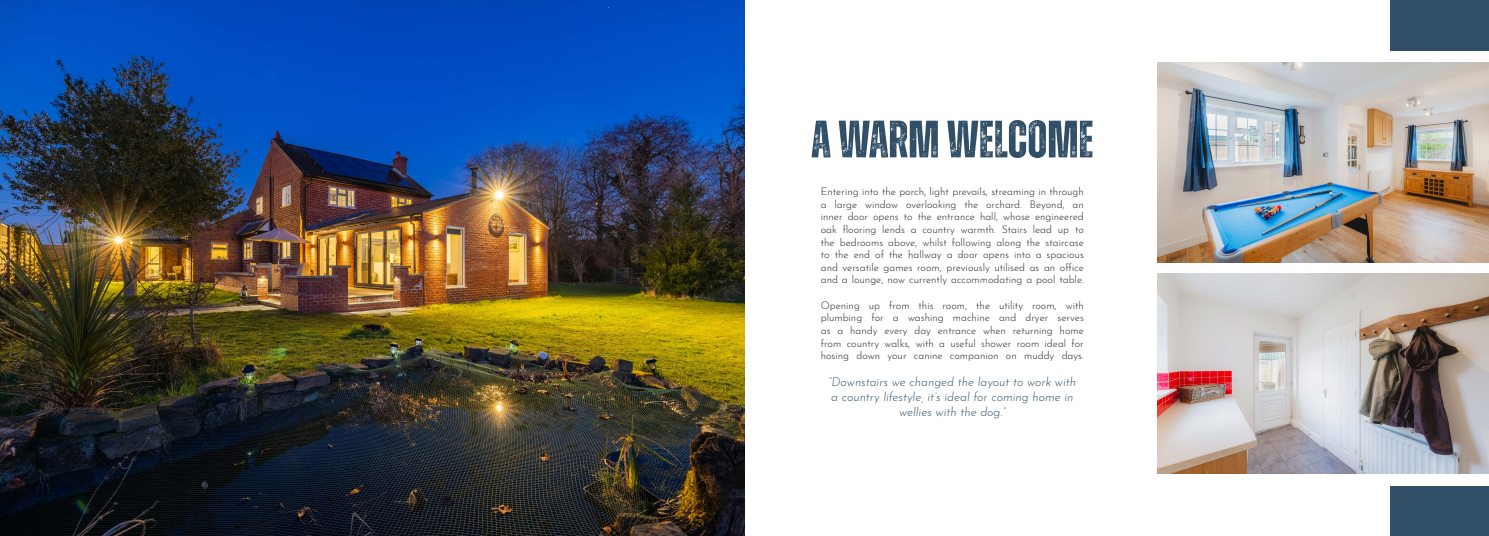
<style>
.page{position:relative;width:1489px;height:536px;background:#fff}
.page>*{position:absolute;margin:0;border:0;box-sizing:border-box;transform-origin:0 0}
.t1{font:700 52.5px "FONTSPRINGDEMO Zuume Rough";color:#315068}
.t2{font:italic 300 12.25px/14.7px "Josefin Sans";color:#315068;text-align:center}
.t3{font:300 10.5px/12.6px "Josefin Sans";color:#231f20;text-align:justify}
</style>
<div class="page">
<div style="left:1390px;top:0;width:98px;height:536px;background:#315068"></div>
<div style="left:1191px;top:51px;width:297px;height:434px;background:#fff"></div>
<img style="left:1157px;top:62px;width:331px;height:200px">
<img style="left:1157px;top:274px;width:331px;height:200px">
<img style="left:0;top:0;width:744px;height:536px">
<p class="t1" style="left:811px;top:120px;width:283px">A WARM WELCOME</p>
<p class="t3" style="left:820px;top:184px;width:264px">Entering into the porch, light prevails, streaming in through a large window overlooking the orchard. Beyond, an inner door opens to the entrance hall, whose engineered oak flooring lends a country warmth. Stairs lead up to the bedrooms above, whilst following along the staircase to the end of the hallway a door opens into a spacious and versatile games room, previously utilised as an office and a lounge, now currently accommodating a pool table.</p>
<p class="t3" style="left:820px;top:298px;width:264px">Opening up from this room, the utility room, with plumbing for a washing machine and dryer serves as a handy every day entrance when returning home from country walks, with a useful shower room ideal for hosing down your canine companion on muddy days.</p>
<p class="t2" style="left:828px;top:374px;width:249px">“Downstairs we changed the layout to work with a country lifestyle, it’s ideal for coming home in wellies with the dog.”</p>
</div>
